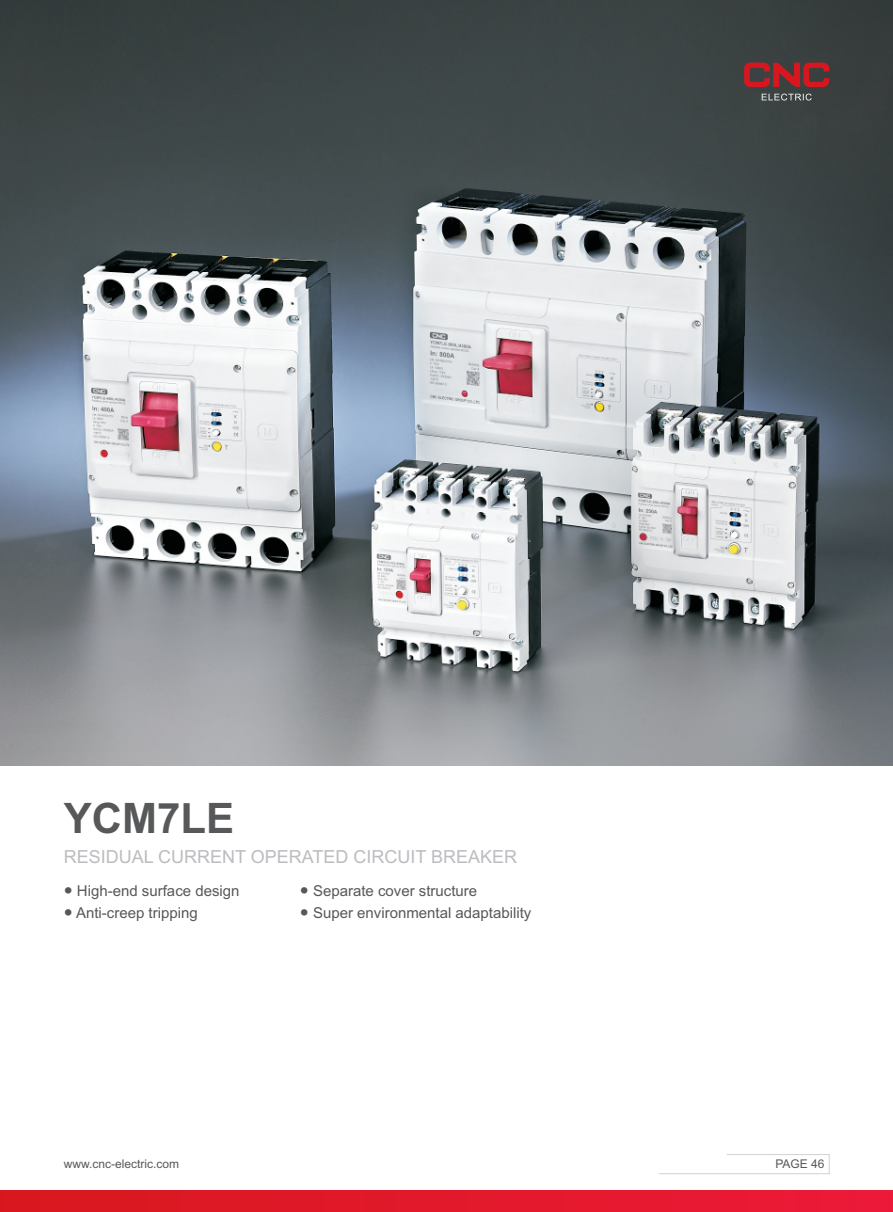
<style>
.page{position:relative;width:893px;height:1212px;background:#fff}
.page>*{position:absolute;margin:0;border:0;box-sizing:border-box;transform-origin:0 0}
.t1{font:700 42px "Arial";color:#57585a}
.t2{font:18px "Arial";color:#bcbdc0}
.t3{font:15px "Arial";color:#57585a}
.t4{font:12px "Arial";color:#57585a}
.s1{font-family:"Arial Unicode MS"}
</style>
<div class="page">
<img style="left:0;top:0;width:893px;height:765px">
<div style="left:0;top:1191px;width:893px;height:21px;background:#e2192b"></div>
<svg style="left:744px;top:63px;width:85px;height:24px"></svg>
<svg style="left:762px;top:94px;width:50px;height:6px"></svg>
<hr style="left:727px;top:1154px;width:102px;height:1px;background:#d1d2d4">
<hr style="left:659px;top:1173px;width:170px;height:1px;background:#d1d2d4">
<svg style="left:829px;top:1154px;width:1px;height:20px"></svg>
<h1 class="t1" style="left:64px;top:802px;width:172px">YCM7LE</h1>
<p class="t2" style="left:64px;top:849px;width:455px">RESIDUAL CURRENT OPERATED CIRCUIT BREAKER</p>
<p class="t3" style="left:64px;top:885px;width:177px"><span class="s1">●</span> High-end surface design</p>
<p class="t3" style="left:64px;top:907px;width:136px"><span class="s1">●</span> Anti-creep tripping</p>
<p class="t3" style="left:300px;top:885px;width:179px"><span class="s1">●</span> Separate cover structure</p>
<p class="t3" style="left:300px;top:907px;width:233px"><span class="s1">●</span> Super environmental adaptability</p>
<p class="t4" style="left:64px;top:1160px;width:117px">www.cnc-electric.com</p>
<p class="t4" style="left:775px;top:1160px;width:51px">PAGE 46</p>
</div>
